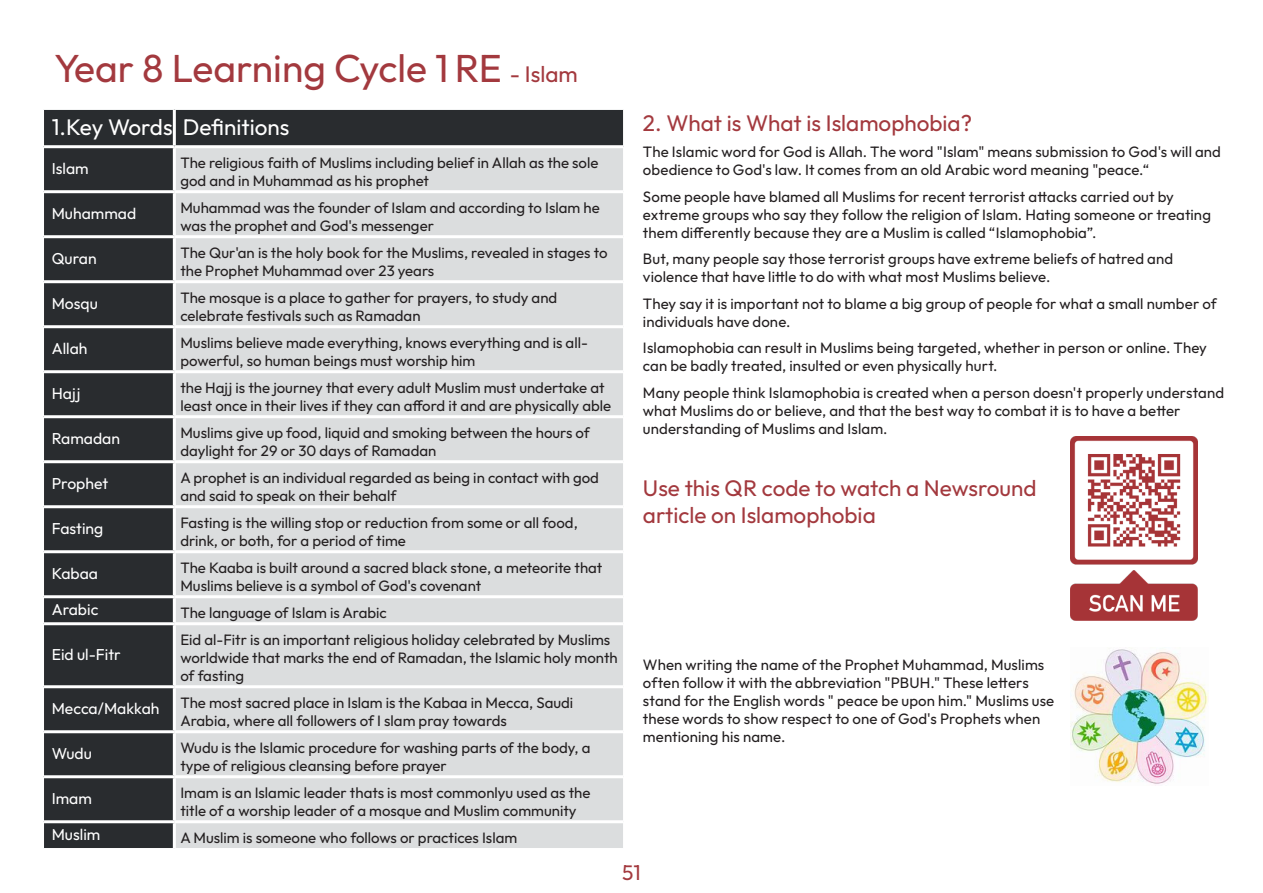
<style>
.page{position:relative;width:1263px;height:893px;background:#fff}
.page>*{position:absolute;margin:0;border:0;box-sizing:border-box;transform-origin:0 0}
.Heading_1{font:39px "Outfit";color:#a3393e}
.Heading_2{font:22.5px/27px "Outfit";color:#a3393e}
.Heading_2_White{font:22.5px "Outfit";color:#fff}
.Heading_2_White-2{font:22.5px "Outfit";letter-spacing:-.02em;color:#fff}
.Contents_Heading{font:22.5px "Outfit";color:#a3393e}
.t1{font:21px "Outfit";color:#a3393e}
.Heading_3_White{font:15.75px "Outfit";color:#fff}
.t2{font:15px/18px "Outfit";color:#231f20}
.s1{font-size:39px}
</style>
<div class="page">
<div style="left:44px;top:110px;width:579px;height:738px;background:#292c2f"></div>
<div style="left:176px;top:148px;width:447px;height:700px;background:#dbddde"></div>
<hr style="left:173px;top:110px;width:3px;height:35px;background:#fff">
<hr style="left:44px;top:145px;width:130px;height:3px;background:#fff">
<hr style="left:174px;top:145px;width:449px;height:3px;background:#fff">
<hr style="left:173px;top:148px;width:3px;height:42px;background:#fff">
<hr style="left:44px;top:190px;width:130px;height:3px;background:#fff">
<hr style="left:174px;top:190px;width:449px;height:3px;background:#fff">
<hr style="left:173px;top:193px;width:3px;height:42px;background:#fff">
<hr style="left:44px;top:235px;width:130px;height:3px;background:#fff">
<hr style="left:174px;top:235px;width:449px;height:3px;background:#fff">
<hr style="left:173px;top:238px;width:3px;height:42px;background:#fff">
<hr style="left:44px;top:280px;width:130px;height:3px;background:#fff">
<hr style="left:174px;top:280px;width:449px;height:3px;background:#fff">
<hr style="left:173px;top:283px;width:3px;height:42px;background:#fff">
<hr style="left:44px;top:325px;width:130px;height:3px;background:#fff">
<hr style="left:174px;top:325px;width:449px;height:3px;background:#fff">
<hr style="left:173px;top:328px;width:3px;height:42px;background:#fff">
<hr style="left:44px;top:370px;width:130px;height:3px;background:#fff">
<hr style="left:174px;top:370px;width:449px;height:3px;background:#fff">
<hr style="left:173px;top:373px;width:3px;height:42px;background:#fff">
<hr style="left:44px;top:415px;width:130px;height:3px;background:#fff">
<hr style="left:174px;top:415px;width:449px;height:3px;background:#fff">
<hr style="left:173px;top:418px;width:3px;height:42px;background:#fff">
<hr style="left:44px;top:460px;width:130px;height:3px;background:#fff">
<hr style="left:174px;top:460px;width:449px;height:3px;background:#fff">
<hr style="left:173px;top:463px;width:3px;height:42px;background:#fff">
<hr style="left:44px;top:505px;width:130px;height:3px;background:#fff">
<hr style="left:174px;top:505px;width:449px;height:3px;background:#fff">
<hr style="left:173px;top:508px;width:3px;height:42px;background:#fff">
<hr style="left:44px;top:550px;width:130px;height:3px;background:#fff">
<hr style="left:174px;top:550px;width:449px;height:3px;background:#fff">
<hr style="left:173px;top:553px;width:3px;height:42px;background:#fff">
<hr style="left:44px;top:595px;width:130px;height:3px;background:#fff">
<hr style="left:174px;top:595px;width:449px;height:3px;background:#fff">
<hr style="left:173px;top:598px;width:3px;height:24px;background:#fff">
<hr style="left:44px;top:622px;width:130px;height:3px;background:#fff">
<hr style="left:174px;top:622px;width:449px;height:3px;background:#fff">
<hr style="left:173px;top:625px;width:3px;height:60px;background:#fff">
<hr style="left:44px;top:685px;width:130px;height:3px;background:#fff">
<hr style="left:174px;top:685px;width:449px;height:3px;background:#fff">
<hr style="left:173px;top:688px;width:3px;height:42px;background:#fff">
<hr style="left:44px;top:730px;width:130px;height:3px;background:#fff">
<hr style="left:174px;top:730px;width:449px;height:3px;background:#fff">
<hr style="left:173px;top:733px;width:3px;height:42px;background:#fff">
<hr style="left:44px;top:775px;width:130px;height:3px;background:#fff">
<hr style="left:174px;top:775px;width:449px;height:3px;background:#fff">
<hr style="left:173px;top:778px;width:3px;height:42px;background:#fff">
<hr style="left:44px;top:820px;width:130px;height:3px;background:#fff">
<hr style="left:174px;top:820px;width:449px;height:3px;background:#fff">
<hr style="left:173px;top:823px;width:3px;height:25px;background:#fff">
<img style="left:1070px;top:649px;width:139px;height:136px">
<img style="left:1070px;top:437px;width:128px;height:184px">
<p class="Heading_1" style="left:54px;top:46px;width:396px">Year 8 Learning Cycle 1</p>
<p class="Contents_Heading" style="left:455px;top:61px;width:124px"><span class="s1">RE</span> - Islam</p>
<p class="Heading_2_White-2" style="left:52px;top:115px;width:122px">1.Key Words</p>
<p class="Heading_2_White" style="left:183px;top:115px;width:108px">Definitions</p>
<p class="Heading_3_White" style="left:52px;top:159px;width:38px">Islam</p>
<p class="t2" style="left:180px;top:153px;width:420px">The religious faith of Muslims including belief in Allah as the sole god and in Muhammad as his prophet</p>
<p class="Heading_3_White" style="left:52px;top:204px;width:86px">Muhammad</p>
<p class="t2" style="left:180px;top:198px;width:421px">Muhammad was the founder of Islam and according to Islam he was the prophet and God's messenger</p>
<p class="Heading_3_White" style="left:52px;top:249px;width:46px">Quran</p>
<p class="t2" style="left:180px;top:243px;width:429px">The Qur'an is the holy book for the Muslims, revealed in stages to the Prophet Muhammad over 23 years</p>
<p class="Heading_3_White" style="left:52px;top:294px;width:48px">Mosqu</p>
<p class="t2" style="left:180px;top:288px;width:378px">The mosque is a place to gather for prayers, to study and celebrate festivals such as Ramadan</p>
<p class="Heading_3_White" style="left:52px;top:339px;width:37px">Allah</p>
<p class="t2" style="left:180px;top:333px;width:409px">Muslims believe made everything, knows everything and is all&shy;powerful, so human beings must worship him</p>
<p class="Heading_3_White" style="left:52px;top:384px;width:30px">Hajj</p>
<p class="t2" style="left:180px;top:378px;width:432px">the Hajj is the journey that every adult Muslim must undertake at least once in their lives if they can afford it and are physically able</p>
<p class="Heading_3_White" style="left:52px;top:429px;width:70px">Ramadan</p>
<p class="t2" style="left:180px;top:423px;width:411px">Muslims give up food, liquid and smoking between the hours of daylight for 29 or 30 days of Ramadan</p>
<p class="Heading_3_White" style="left:52px;top:474px;width:58px">Prophet</p>
<p class="t2" style="left:180px;top:468px;width:420px">A prophet is an individual regarded as being in contact with god and said to speak on their behalf</p>
<p class="Heading_3_White" style="left:52px;top:519px;width:53px">Fasting</p>
<p class="t2" style="left:180px;top:513px;width:399px">Fasting is the willing stop or reduction from some or all food, drink, or both, for a period of time</p>
<p class="Heading_3_White" style="left:52px;top:564px;width:48px">Kabaa</p>
<p class="t2" style="left:180px;top:558px;width:424px">The Kaaba is built around a sacred black stone, a meteorite that<br>Muslims believe is a symbol of God's covenant</p>
<p class="Heading_3_White" style="left:52px;top:600px;width:48px">Arabic</p>
<p class="t2" style="left:180px;top:603px;width:208px">The language of Islam is Arabic</p>
<p class="Heading_3_White" style="left:52px;top:645px;width:70px">Eid ul-Fitr</p>
<p class="t2" style="left:180px;top:630px;width:439px">Eid al-Fitr is an important religious holiday celebrated by Muslims worldwide that marks the end of Ramadan, the Islamic holy month of fasting</p>
<p class="Heading_3_White" style="left:52px;top:699px;width:109px">Mecca/Makkah</p>
<p class="t2" style="left:180px;top:693px;width:394px">The most sacred place in Islam is the Kabaa in Mecca, Saudi<br>Arabia, where all followers of I slam pray towards</p>
<p class="Heading_3_White" style="left:52px;top:744px;width:42px">Wudu</p>
<p class="t2" style="left:180px;top:738px;width:412px">Wudu is the Islamic procedure for washing parts of the body, a type of religious cleansing before prayer</p>
<p class="Heading_3_White" style="left:52px;top:789px;width:42px">Imam</p>
<p class="t2" style="left:180px;top:783px;width:412px">Imam is an Islamic leader thats is most commonlyu used as the title of a worship leader of a mosque and Muslim community</p>
<p class="Heading_3_White" style="left:52px;top:825px;width:50px">Muslim</p>
<p class="t2" style="left:180px;top:828px;width:338px">A Muslim is someone who follows or practices Islam</p>
<p class="Heading_2" style="left:643px;top:109px;width:331px">2. What is What is Islamophobia?</p>
<p class="t2" style="left:643px;top:143px;width:579px">The Islamic word for God is Allah. The word "Islam" means submission to God's will and obedience to God's law. It comes from an old Arabic word meaning "peace.“</p>
<p class="t2" style="left:643px;top:188px;width:569px">Some people have blamed all Muslims for recent terrorist attacks carried out by extreme groups who say they follow the religion of Islam. Hating someone or treating them differently because they are a Muslim is called “Islamophobia”.</p>
<p class="t2" style="left:643px;top:250px;width:532px">But, many people say those terrorist groups have extreme beliefs of hatred and violence that have little to do with what most Muslims believe.</p>
<p class="t2" style="left:643px;top:295px;width:575px">They say it is important not to blame a big group of people for what a small number of individuals have done.</p>
<p class="t2" style="left:643px;top:339px;width:565px">Islamophobia can result in Muslims being targeted, whether in person or online. They can be badly treated, insulted or even physically hurt.</p>
<p class="t2" style="left:643px;top:384px;width:583px">Many people think Islamophobia is created when a person doesn't properly understand what Muslims do or believe, and that the best way to combat it is to have a better understanding of Muslims and Islam.</p>
<p class="Heading_2" style="left:643px;top:474px;width:395px">Use this QR code to watch a Newsround article on Islamophobia</p>
<p class="t2" style="left:643px;top:656px;width:413px">When writing the name of the Prophet Muhammad, Muslims often follow it with the abbreviation "PBUH." These letters stand for the English words " peace be upon him." Muslims use these words to show respect to one of God's Prophets when mentioning his name.</p>
<h3 class="t1" style="left:622px;top:861px;width:20px">51</h3>
</div>
